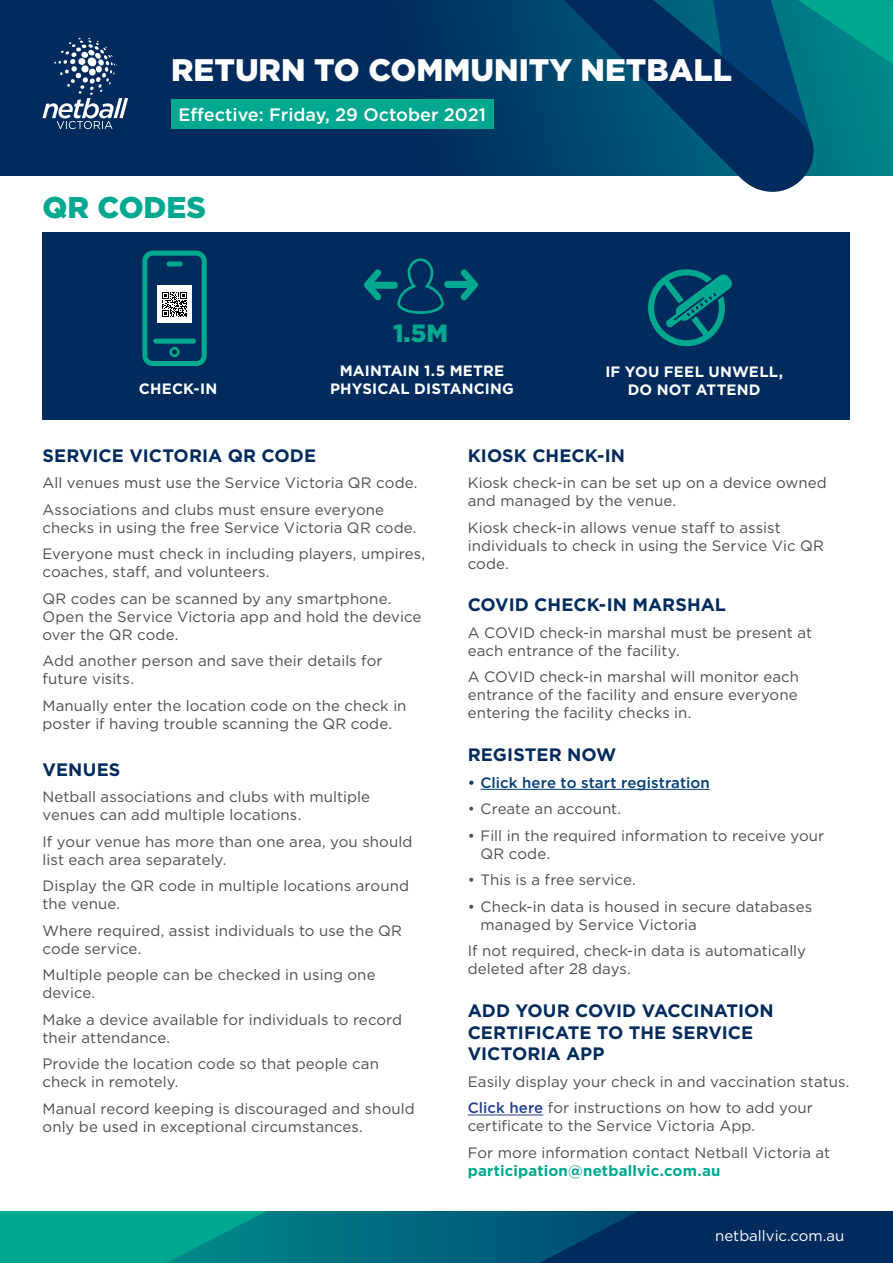
<style>
.page{position:relative;width:893px;height:1263px;background:#fff}
.page>*{position:absolute;margin:0;border:0;box-sizing:border-box;transform-origin:0 0}
.t1{font:900 31.2px "Gotham";color:#fff}
.t2{font:900 30px "Gotham";color:#00a88f}
.t3{font:900 24.9px "Gotham";color:#00a88f}
.t4{font:700 18px/21.6px "Gotham";color:#002b5c}
.t5{font:500 18px "Gotham";color:#fff}
.t6{font:15px/18px "Gotham";letter-spacing:.005em;color:#4d4d4f}
.t7{font:700 15px/18px "Gotham";letter-spacing:.01em;color:#fff;text-align:center}
.t8{font:700 15px "Gotham";letter-spacing:.01em;color:#00a88f}
.t9{font:500 15px "Gotham";letter-spacing:.005em;color:#003e78}
.t10{font:15px "Gotham";color:#fff}
.s1{font-weight:500;color:#25408f}
</style>
<div class="page">
<div style="left:0;top:0;width:893px;height:175px;background:#002b5c"></div>
<svg style="left:820px;top:0;width:73px;height:162px;background:#008a88"></svg>
<svg style="left:463px;top:0;width:357px;height:192px"></svg>
<svg style="left:42px;top:38px;width:86px;height:91px"></svg>
<svg style="left:0;top:1212px;width:893px;height:51px;background:#006376"></svg>
<hr style="left:480px;top:789px;width:230px;height:1px;background:#003e78">
<hr style="left:468px;top:1114px;width:75px;height:1px;background:#25408f">
<div style="left:171px;top:99px;width:322px;height:30px;background:#00a88f"></div>
<div style="left:43px;top:232px;width:807px;height:187px;background:#002b5c"></div>
<svg style="left:648px;top:269px;width:84px;height:77px"></svg>
<svg style="left:364px;top:258px;width:114px;height:56px"></svg>
<svg style="left:142px;top:251px;width:65px;height:115px"></svg>
<h1 class="t1" style="left:171px;top:48px;width:562px">RETURN TO COMMUNITY NETBALL</h1>
<p class="t5" style="left:179px;top:103px;width:309px">Effective: Friday, 29 October 2021</p>
<h2 class="t2" style="left:43px;top:187px;width:165px">QR CODES</h2>
<h3 class="t3" style="left:393px;top:316px;width:56px">1.5M</h3>
<p class="t7" style="left:340px;top:361px;width:166px">MAINTAIN 1.5 METRE</p>
<p class="t7" style="left:139px;top:379px;width:80px">CHECK-IN</p>
<p class="t7" style="left:330px;top:379px;width:185px">PHYSICAL DISTANCING</p>
<p class="t7" style="left:605px;top:362px;width:179px">IF YOU FEEL UNWELL,<br>DO NOT ATTEND</p>
<p class="t4" style="left:43px;top:444px;width:275px">SERVICE VICTORIA QR CODE</p>
<p class="t6" style="left:43px;top:469px;width:376px;line-height:26.5px">All venues must use the Service Victoria QR code.<br>Associations and clubs must ensure everyone</p>
<p class="t6" style="left:43px;top:514px;width:384px;line-height:26.5px">checks in using the free Service Victoria QR code.<br>Everyone must check in including players, umpires,</p>
<p class="t6" style="left:43px;top:558px;width:350px;line-height:26.5px">coaches, staff, and volunteers.<br>QR codes can be scanned by any smartphone.</p>
<p class="t6" style="left:43px;top:607px;width:380px">Open the Service Victoria app and hold the device over the QR code.</p>
<p class="t6" style="left:43px;top:651px;width:342px">Add another person and save their details for future visits.</p>
<p class="t6" style="left:43px;top:696px;width:366px">Manually enter the location code on the check in poster if having trouble scanning the QR code.</p>
<p class="t4" style="left:43px;top:758px;width:79px">VENUES</p>
<p class="t6" style="left:43px;top:788px;width:329px">Netball associations and clubs with multiple venues can add multiple locations.</p>
<p class="t6" style="left:43px;top:832px;width:371px">If your venue has more than one area, you should list each area separately.</p>
<p class="t6" style="left:43px;top:877px;width:368px">Display the QR code in multiple locations around the venue.</p>
<p class="t6" style="left:43px;top:921px;width:361px">Where required, assist individuals to use the QR code service.</p>
<p class="t6" style="left:43px;top:966px;width:335px">Multiple people can be checked in using one device.</p>
<p class="t6" style="left:43px;top:1010px;width:361px">Make a device available for individuals to record their attendance.</p>
<p class="t6" style="left:43px;top:1055px;width:338px">Provide the location code so that people can check in remotely.</p>
<p class="t6" style="left:43px;top:1099px;width:374px">Manual record keeping is discouraged and should only be used in exceptional circumstances.</p>
<p class="t4" style="left:468px;top:444px;width:159px">KIOSK CHECK-IN</p>
<p class="t6" style="left:468px;top:473px;width:361px">Kiosk check-in can be set up on a device owned and managed by the venue.</p>
<p class="t6" style="left:468px;top:518px;width:358px">Kiosk check-in allows venue staff to assist individuals to check in using the Service Vic QR code.</p>
<p class="t4" style="left:468px;top:594px;width:260px">COVID CHECK-IN MARSHAL</p>
<p class="t6" style="left:468px;top:623px;width:346px">A COVID check-in marshal must be present at each entrance of the facility.</p>
<p class="t6" style="left:468px;top:668px;width:333px;text-align:justify">A COVID check-in marshal will monitor each entrance of the facility and ensure everyone entering the facility checks in.</p>
<p class="t4" style="left:468px;top:744px;width:150px">REGISTER NOW</p>
<p class="t9" style="left:468px;top:773px;width:244px">• Click here to start registration</p>
<p class="t6" style="left:468px;top:800px;width:155px">• Create an account.</p>
<p class="t6" style="left:480px;top:826px;width:345px;text-indent:-13px">• Fill in the required information to receive your<br>QR code.</p>
<p class="t6" style="left:468px;top:871px;width:170px">• This is a free service.</p>
<p class="t6" style="left:480px;top:897px;width:333px;text-indent:-13px">• Check-in data is housed in secure databases managed by Service Victoria</p>
<p class="t6" style="left:468px;top:942px;width:340px">If not required, check-in data is automatically deleted after 28 days.</p>
<p class="t4" style="left:468px;top:1000px;width:307px">ADD YOUR COVID VACCINATION<br>CERTIFICATE TO THE SERVICE<br>VICTORIA APP</p>
<p class="t6" style="left:468px;top:1068px;width:383px;line-height:26.5px">Easily display your check in and vaccination status.<br><span class="s1">Click here</span> for instructions on how to add your</p>
<p class="t6" style="left:468px;top:1112px;width:364px;line-height:26.5px">certificate to the Service Victoria App.<br>For more information contact Netball Victoria at</p>
<p class="t8" style="left:468px;top:1161px;width:254px">participation@netballvic.com.au</p>
<p class="t10" style="left:715px;top:1226px;width:131px">netballvic.com.au</p>
</div>
